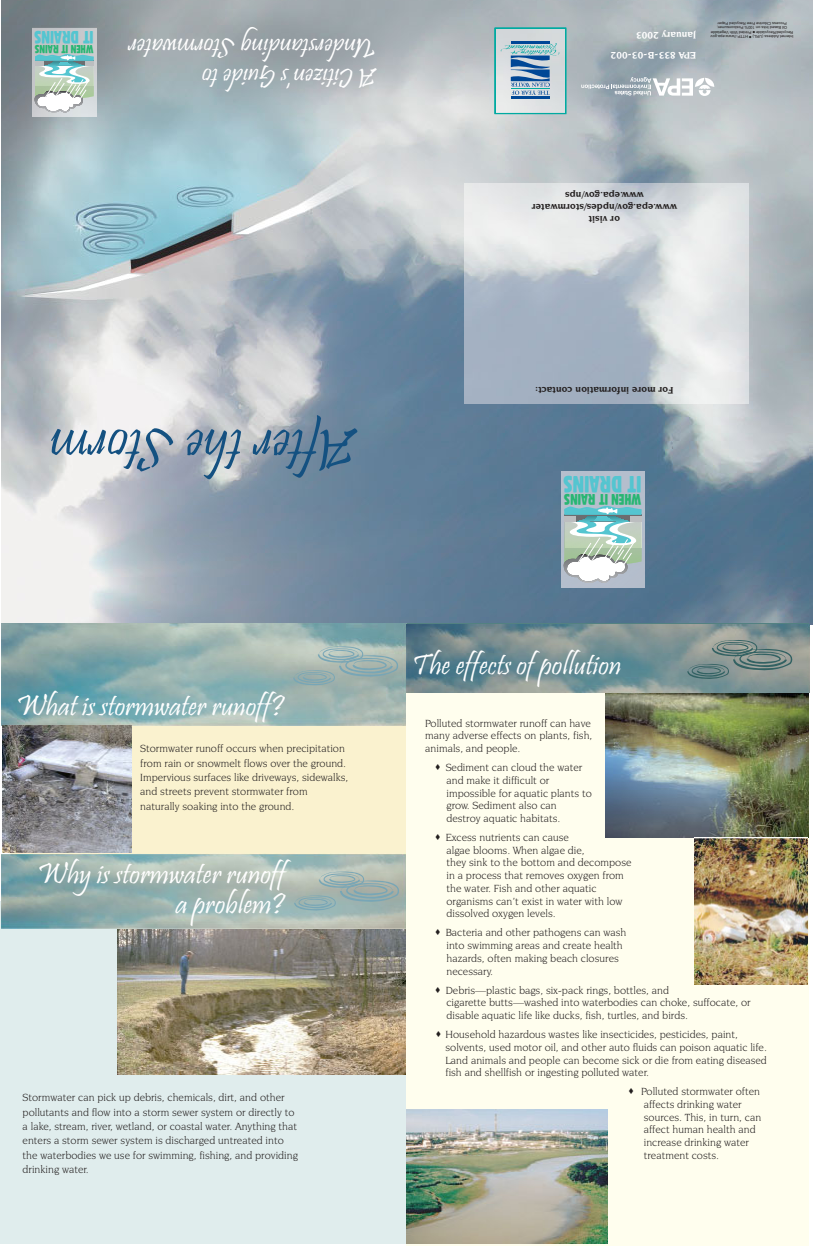
<style>
.page{position:relative;width:813px;height:1246px;background:#fff}
.page>*{position:absolute;margin:0;border:0;box-sizing:border-box;transform-origin:0 0}
.t1{font:60.2px "Pristina";color:#145181}
.t2{font:30px/29.5px "Pristina";color:#fff;text-align:right}
.t3{font:28px/29.4px "Pristina";color:#fff}
.t4{font:22.9px "Gothic 821 Condensed BT";color:#54c5d0}
.t5{font:17.4px "Gothic 821 Condensed BT";color:#54c5d0}
.t6{font:15px "Gothic 821 Condensed BT";color:#28b673}
.t7{font:11.4px "Gothic 821 Condensed BT";color:#28b673}
.t8{font:11px/12.7px "Novarese IT Cby BT";color:#231f1f}
.t9{font:700 10px/11.8px "Novarese IT Cby BT";color:#231f1f;text-align:center}
.t10{font:700 10px/20.1px "Novarese IT Cby BT";color:#fff}
.t11{font:4px/4.5px "Arial";color:#231f1f;text-align:center}
.t12{font:3px "Zapf Dingbats";color:#231f1f}
</style>
<div class="page">
<img style="left:1px;top:0;width:812px;height:625px">
<div style="left:11px;top:623px;width:396px;height:275px;background:#faf2cf"></div>
<div style="left:1px;top:901px;width:405px;height:342px;background:#e0eded"></div>
<img style="left:2px;top:623px;width:406px;height:103px">
<img style="left:2px;top:854px;width:404px;height:75px">
<div style="left:406px;top:693px;width:403px;height:552px;background:#fffeee"></div>
<img style="left:407px;top:624px;width:403px;height:68px">
<img style="left:3px;top:725px;width:129px;height:128px">
<img style="left:118px;top:929px;width:288px;height:146px">
<svg style="left:293px;top:645px;width:106px;height:41px;background:#a2b6b3"></svg>
<svg style="left:687px;top:639px;width:106px;height:41px;background:#80918d"></svg>
<svg style="left:294px;top:870px;width:106px;height:41px;background:#a1b5b1"></svg>
<img style="left:605px;top:694px;width:204px;height:144px">
<img style="left:695px;top:838px;width:113px;height:146px">
<img style="left:407px;top:1109px;width:200px;height:135px">
<img style="left:465px;top:184px;width:284px;height:220px">
<svg style="left:581px;top:77px;width:134px;height:19px"></svg>
<div style="left:561px;top:471px;width:84px;height:117px;background:#b4becd"></div>
<img style="left:33px;top:28px;width:63px;height:88px">
<hr style="left:564px;top:583px;width:64px;height:1px;background:#b6b9bb">
<svg style="left:564px;top:506px;width:78px;height:77px"></svg>
<hr style="left:34px;top:91px;width:49px;height:1px;background:#404041">
<hr style="left:34px;top:92px;width:49px;height:1px;background:#636466">
<hr style="left:34px;top:93px;width:49px;height:1px;background:#737578">
<hr style="left:34px;top:94px;width:49px;height:1px;background:#77787a">
<hr style="left:34px;top:95px;width:49px;height:1px;background:#797c7f">
<hr style="left:34px;top:96px;width:49px;height:1px;background:#7e8082">
<hr style="left:34px;top:97px;width:49px;height:1px;background:#818385">
<hr style="left:34px;top:98px;width:49px;height:1px;background:#848689">
<hr style="left:34px;top:99px;width:49px;height:1px;background:#888a8d">
<hr style="left:34px;top:100px;width:49px;height:1px;background:#8b8d90">
<hr style="left:34px;top:101px;width:49px;height:1px;background:#8e9094">
<hr style="left:34px;top:102px;width:49px;height:1px;background:#939496">
<hr style="left:34px;top:103px;width:49px;height:1px;background:#95979b">
<hr style="left:34px;top:104px;width:49px;height:1px;background:#989b9e">
<hr style="left:34px;top:105px;width:49px;height:1px;background:#9c9fa1">
<hr style="left:34px;top:106px;width:49px;height:1px;background:#a0a3a6">
<hr style="left:34px;top:107px;width:49px;height:1px;background:#a3a6a9">
<hr style="left:34px;top:108px;width:49px;height:1px;background:#a7a9ac">
<hr style="left:34px;top:109px;width:49px;height:1px;background:#aaadaf">
<hr style="left:34px;top:110px;width:49px;height:1px;background:#afb1b4">
<hr style="left:34px;top:111px;width:49px;height:1px;background:#b3b4b6">
<hr style="left:34px;top:112px;width:49px;height:1px;background:#b6b9bb">
<svg style="left:35px;top:54px;width:59px;height:59px;background:#b9d3ce"></svg>
<svg style="left:494px;top:28px;width:72px;height:86px;background:#a6c2ce"></svg>
<h3 class="t5" style="left:94px;top:44px;width:61px;rotate:-180deg">IT DRAINS</h3>
<p class="t11" style="left:794px;top:39px;width:85px;rotate:-180deg">Internet Address (URL) HTTP://www.epa.gov Recycled/Recyclable Printed With Vegetable Oil Based Inks on 100% Postconsumer, Process Chlorine Free Recycled Paper</p>
<h3 class="t3" style="left:377px;top:89px;width:250px;rotate:-180deg">A Citizen’s Guide to<br>Understanding Stormwater</h3>
<p class="t10" style="left:696px;top:65px;width:87px;rotate:-180deg">EPA 833-B-03-002<br>January 2003</p>
<p class="t12" style="left:755px;top:34px;width:4px;rotate:-180deg">●</p>
<p class="t12" style="left:752px;top:38px;width:4px;rotate:-180deg">●</p>
<p class="t7" style="left:93px;top:53px;width:60px;rotate:-180deg">WHEN IT RAINS</p>
<p class="t9" style="left:677px;top:225px;width:147px;rotate:-180deg">or visit www.epa.gov/npdes/stormwater www.epa.gov/nps</p>
<h1 class="t1" style="left:357px;top:479px;width:309px;rotate:-180deg">After the Storm</h1>
<p class="t9" style="left:674px;top:395px;width:140px;rotate:-180deg">For more information contact:</p>
<h3 class="t4" style="left:641px;top:492px;width:80px;rotate:-180deg">IT DRAINS</h3>
<h3 class="t6" style="left:641px;top:505px;width:79px;rotate:-180deg">WHEN IT RAINS</h3>
<h2 class="t2" style="left:16px;top:694px;width:270px">What is stormwater runoff?</h2>
<p class="t8" style="left:140px;top:742px;width:210px;line-height:14.4px">Stormwater runoff occurs when precipitation from rain or snowmelt flows over the ground.<br>Impervious surfaces like driveways, sidewalks, and streets prevent stormwater from naturally soaking into the ground.</p>
<h2 class="t2" style="left:37px;top:863px;width:250px">Why is stormwater runoff a problem?</h2>
<p class="t8" style="left:23px;top:1091px;width:277px;line-height:14.4px">Stormwater can pick up debris, chemicals, dirt, and other pollutants and flow into a storm sewer system or directly to a lake, stream, river, wetland, or coastal water. Anything that enters a storm sewer system is discharged untreated into the waterbodies we use for swimming, fishing, and providing drinking water.</p>
<h2 class="t2" style="left:412px;top:654px;width:211px">The effects of pollution</h2>
<p class="t8" style="left:425px;top:717px;width:169px">Polluted stormwater runoff can have many adverse effects on plants, fish, animals, and people.</p>
<p class="t8" style="left:446px;top:762px;width:148px">Sediment can cloud the water and make it difficult or impossible for aquatic plants to grow. Sediment also can destroy aquatic habitats.</p>
<p class="t8" style="left:446px;top:832px;width:187px">Excess nutrients can cause<br>algae blooms. When algae die,<br>they sink to the bottom and decompose in a process that removes oxygen from the water. Fish and other aquatic organisms can’t exist in water with low dissolved oxygen levels.</p>
<p class="t8" style="left:446px;top:927px;width:182px">Bacteria and other pathogens can wash into swimming areas and create health hazards, often making beach closures necessary.</p>
<p class="t8" style="left:446px;top:984px;width:307px">Debris—plastic bags, six-pack rings, bottles, and<br>cigarette butts—washed into waterbodies can choke, suffocate, or disable aquatic life like ducks, fish, turtles, and birds.</p>
<p class="t8" style="left:446px;top:1029px;width:323px">Household hazardous wastes like insecticides, pesticides, paint, solvents, used motor oil, and other auto fluids can poison aquatic life.<br>Land animals and people can become sick or die from eating diseased fish and shellfish or ingesting polluted water.</p>
<p class="t8" style="left:641px;top:1086px;width:122px">Polluted stormwater often affects drinking water sources. This, in turn, can affect human health and increase drinking water treatment costs.</p>
</div>
